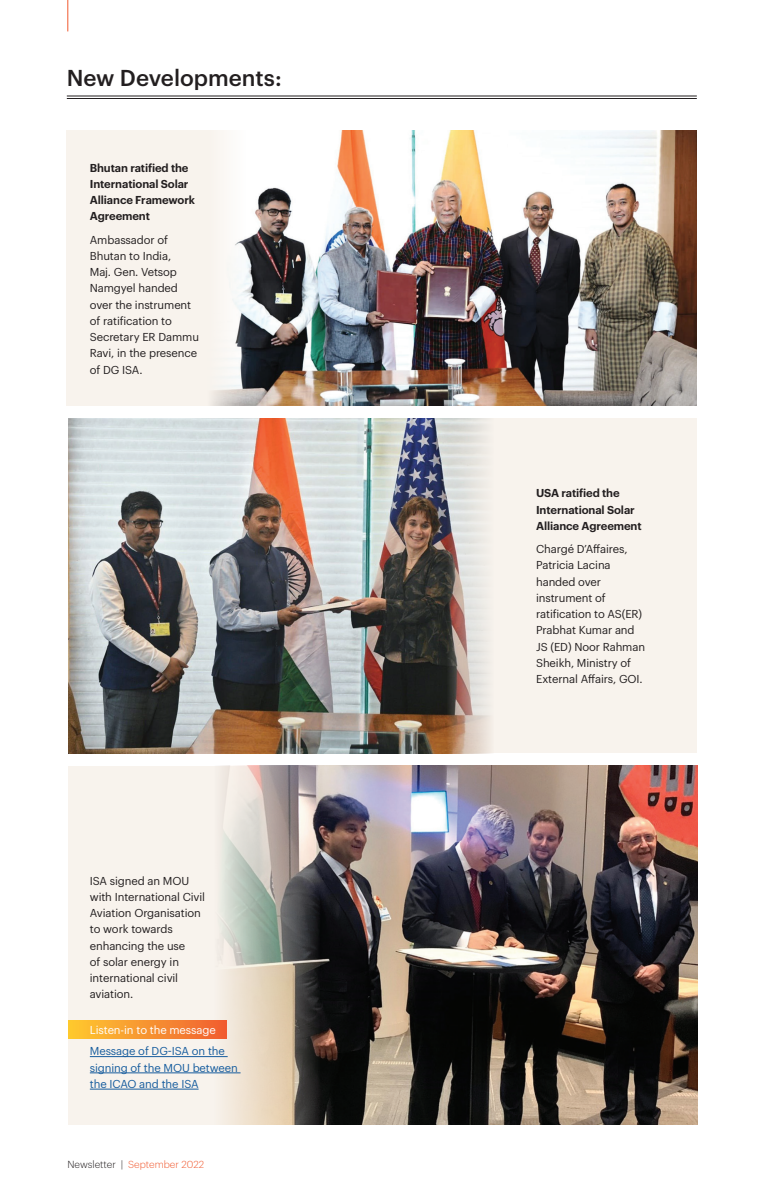
<style>
.page{position:relative;width:765px;height:1192px;background:#fff}
.page>*{position:absolute;margin:0;border:0;box-sizing:border-box;transform-origin:0 0}
.t1{font:500 22.5px "Graphik";color:#231f20}
.t2{font:11.25px/16.2px "Graphik";letter-spacing:-.01em;color:#231f20}
.t3{font:600 11.25px/16.2px "Graphik";letter-spacing:-.01em;color:#231f20}
.t4{font:11.25px/16.2px "Graphik";letter-spacing:-.01em;color:#175d9e}
.t5{font:11.25px "Graphik";letter-spacing:-.01em;color:#fff}
.t6{font:300 10px "Graphik";color:#f1592f}
.s1{color:#231f20}
</style>
<div class="page">
<hr style="left:68px;top:0;width:1px;height:31px;background:#f1592f">
<hr style="left:67px;top:96px;width:630px;height:1px;background:#231f20">
<hr style="left:67px;top:98px;width:630px;height:1px;background:#231f20">
<div style="left:312px;top:418px;width:385px;height:335px;background:#f8f3ed"></div>
<div style="left:68px;top:765px;width:484px;height:359px;background:#f8f3ed"></div>
<div style="left:67px;top:130px;width:450px;height:276px;background:#f8f3ed"></div>
<img style="left:68px;top:419px;width:422px;height:334px">
<img style="left:212px;top:130px;width:485px;height:276px">
<img style="left:214px;top:765px;width:484px;height:359px">
<hr style="left:90px;top:1056px;width:138px;height:1px;background:#175d9e">
<hr style="left:90px;top:1072px;width:151px;height:1px;background:#175d9e">
<hr style="left:90px;top:1088px;width:109px;height:1px;background:#175d9e">
<div style="left:68px;top:1020px;width:158px;height:18px;background:linear-gradient(to right,#ffca30,#f05e31)"></div>
<h1 class="t1" style="left:67px;top:61px;width:216px">New Developments:</h1>
<p class="t3" style="left:90px;top:158px;width:107px">Bhutan ratified the<br>International Solar<br>Alliance Framework<br>Agreement</p>
<p class="t2" style="left:90px;top:230px;width:111px">Ambassador of<br>Bhutan to India,<br>Maj. Gen. Vetsop<br>Namgyel handed over the instrument of ratification to<br>Secretary ER Dammu<br>Ravi, in the presence of DG ISA.</p>
<p class="t2" style="left:90px;top:871px;width:117px">ISA signed an MOU with International Civil<br>Aviation Organisation to work towards enhancing the use<br>of solar energy in international civil aviation.</p>
<p class="t5" style="left:90px;top:1021px;width:128px">Listen-in to the message</p>
<p class="t4" style="left:90px;top:1042px;width:149px">Message of DG-ISA on the signing of the MOU between the ICAO and the ISA</p>
<p class="t6" style="left:68px;top:1157px;width:138px"><span class="s1">Newsletter |</span> September 2022</p>
<p class="t3" style="left:536px;top:484px;width:107px">USA ratified the<br>International Solar<br>Alliance Agreement</p>
<p class="t2" style="left:536px;top:540px;width:111px">Chargé D’Affaires,<br>Patricia Lacina handed over instrument of ratification to AS(ER)<br>Prabhat Kumar and<br>JS (ED) Noor Rahman<br>Sheikh, Ministry of<br>External Affairs, GOI.</p>
</div>
